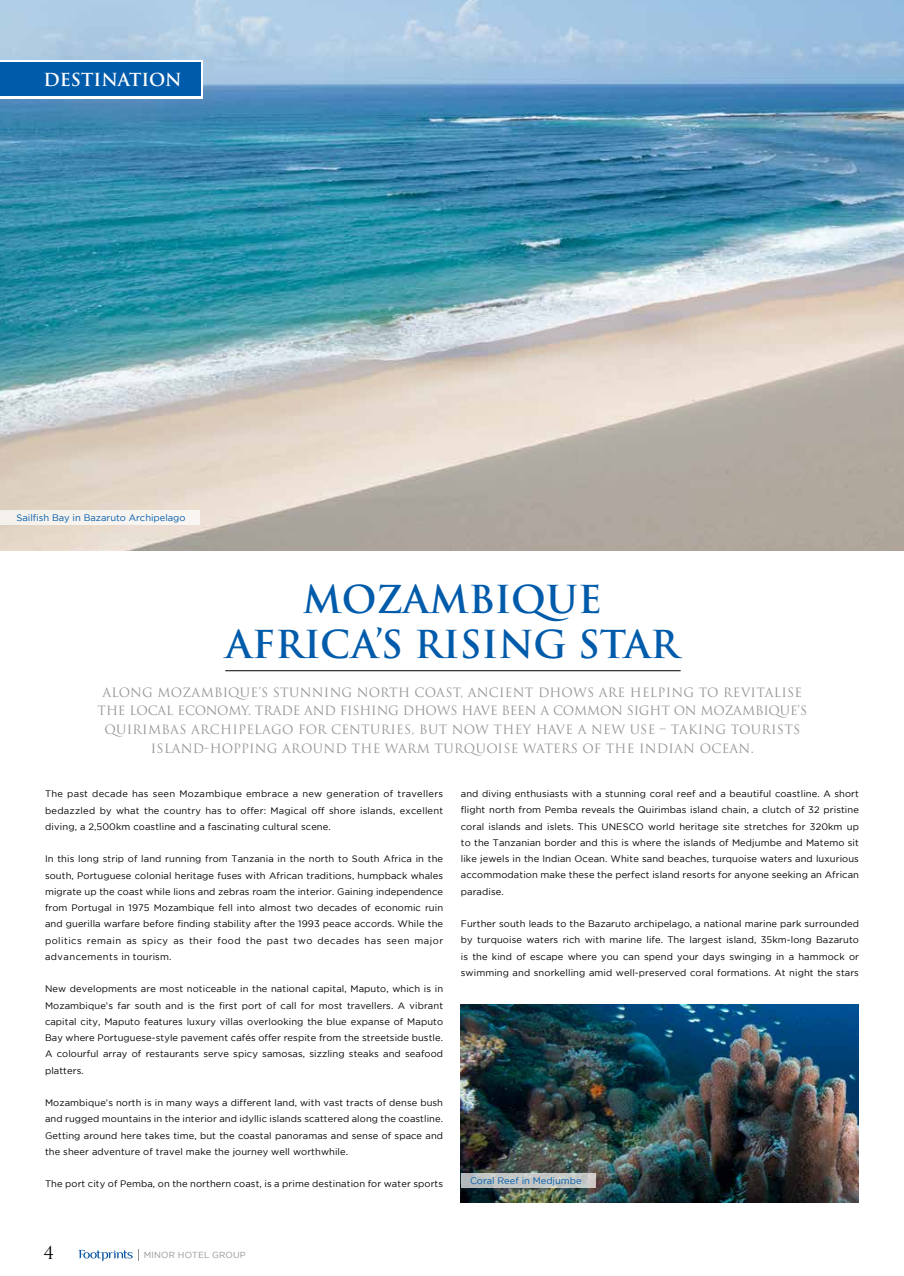
<style>
.page{position:relative;width:904px;height:1276px;background:#fff}
.page>*{position:absolute;margin:0;border:0;box-sizing:border-box;transform-origin:0 0}
.t1{font:700 37.5px/45px "Trajan Pro";color:#005baa;text-align:center}
.t2{font:700 17.5px "Trajan Pro";color:#fff}
.t3{font:17.5px "Trajan Pro";color:#000}
.t4{font:12.5px/18.8px "Trajan Pro";letter-spacing:.02em;color:#939598;text-align:center}
.t5{font:9.38px/16.2px "Gotham";letter-spacing:.01em;color:#000;text-align:justify}
.t6{font:9.38px "Gotham";color:#005baa}
.t7{font:8.75px "Gotham";letter-spacing:.015em;color:#919396}
</style>
<div class="page">
<svg style="left:78px;top:1249px;width:61px;height:12px"></svg>
<img style="left:0;top:0;width:904px;height:550px">
<img style="left:461px;top:1004px;width:398px;height:198px">
<div style="left:0;top:60px;width:203px;height:38px;background:#fff"></div>
<div style="left:0;top:62px;width:200px;height:34px;background:#005baa"></div>
<div style="left:0;top:510px;width:199px;height:15px;background:#f7f3ee"></div>
<svg style="left:461px;top:1173px;width:134px;height:14px;background:#c2c6c5"></svg>
<hr style="left:225px;top:670px;width:455px;height:1px;background:#000">
<h2 class="t2" style="left:44px;top:68px;width:140px">DESTINATION</h2>
<p class="t6" style="left:17px;top:512px;width:170px">Sailfish Bay in Bazaruto Archipelago</p>
<h1 class="t1" style="left:226px;top:577px;width:454px">MOZAMBIQUE<br>AFRICA’S RISING STAR</h1>
<p class="t4" style="left:98px;top:682px;width:711px">ALONG MOZAMBIQUE’S STUNNING NORTH COAST, ANCIENT DHOWS ARE HELPING TO REVITALISE THE LOCAL ECONOMY. TRADE AND FISHING DHOWS HAVE BEEN A COMMON SIGHT ON MOZAMBIQUE’S QUIRIMBAS ARCHIPELAGO FOR CENTURIES, BUT NOW THEY HAVE A NEW USE – TAKING TOURISTS ISLAND-HOPPING AROUND THE WARM TURQUOISE WATERS OF THE INDIAN OCEAN.</p>
<p class="t5" style="left:45px;top:785px;width:399px">The past decade has seen Mozambique embrace a new generation of travellers bedazzled by what the country has to offer: Magical off shore islands, excellent diving, a 2,500km coastline and a fascinating cultural scene.</p>
<p class="t5" style="left:45px;top:850px;width:399px">In this long strip of land running from Tanzania in the north to South Africa in the south, Portuguese colonial heritage fuses with African traditions, humpback whales migrate up the coast while lions and zebras roam the interior. Gaining independence from Portugal in 1975 Mozambique fell into almost two decades of economic ruin and guerilla warfare before finding stability after the 1993 peace accords. While the politics remain as spicy as their food the past two decades has seen major advancements in tourism.</p>
<p class="t5" style="left:45px;top:980px;width:399px">New developments are most noticeable in the national capital, Maputo, which is in Mozambique’s far south and is the first port of call for most travellers. A vibrant capital city, Maputo features luxury villas overlooking the blue expanse of Maputo Bay where Portuguese-style pavement cafés offer respite from the streetside bustle.<br>A colourful array of restaurants serve spicy samosas, sizzling steaks and seafood platters.</p>
<p class="t5" style="left:45px;top:1094px;width:399px">Mozambique’s north is in many ways a different land, with vast tracts of dense bush and rugged mountains in the interior and idyllic islands scattered along the coastline.<br>Getting around here takes time, but the coastal panoramas and sense of space and the sheer adventure of travel make the journey well worthwhile.</p>
<p class="t5" style="left:45px;top:1175px;width:399px">The port city of Pemba, on the northern coast, is a prime destination for water sports</p>
<p class="t5" style="left:461px;top:785px;width:399px">and diving enthusiasts with a stunning coral reef and a beautiful coastline. A short flight north from Pemba reveals the Quirimbas island chain, a clutch of 32 pristine coral islands and islets. This UNESCO world heritage site stretches for 320km up to the Tanzanian border and this is where the islands of Medjumbe and Matemo sit like jewels in the Indian Ocean. White sand beaches, turquoise waters and luxurious accommodation make these the perfect island resorts for anyone seeking an African paradise.</p>
<p class="t5" style="left:461px;top:915px;width:399px">Further south leads to the Bazaruto archipelago, a national marine park surrounded by turquoise waters rich with marine life. The largest island, 35km-long Bazaruto is the kind of escape where you can spend your days swinging in a hammock or swimming and snorkelling amid well-preserved coral formations. At night the stars</p>
<p class="t6" style="left:470px;top:1175px;width:113px">Coral Reef in Medjumbe</p>
<h2 class="t3" style="left:44px;top:1241px;width:11px">4</h2>
<p class="t7" style="left:144px;top:1250px;width:103px">MINOR HOTEL GROUP</p>
</div>
